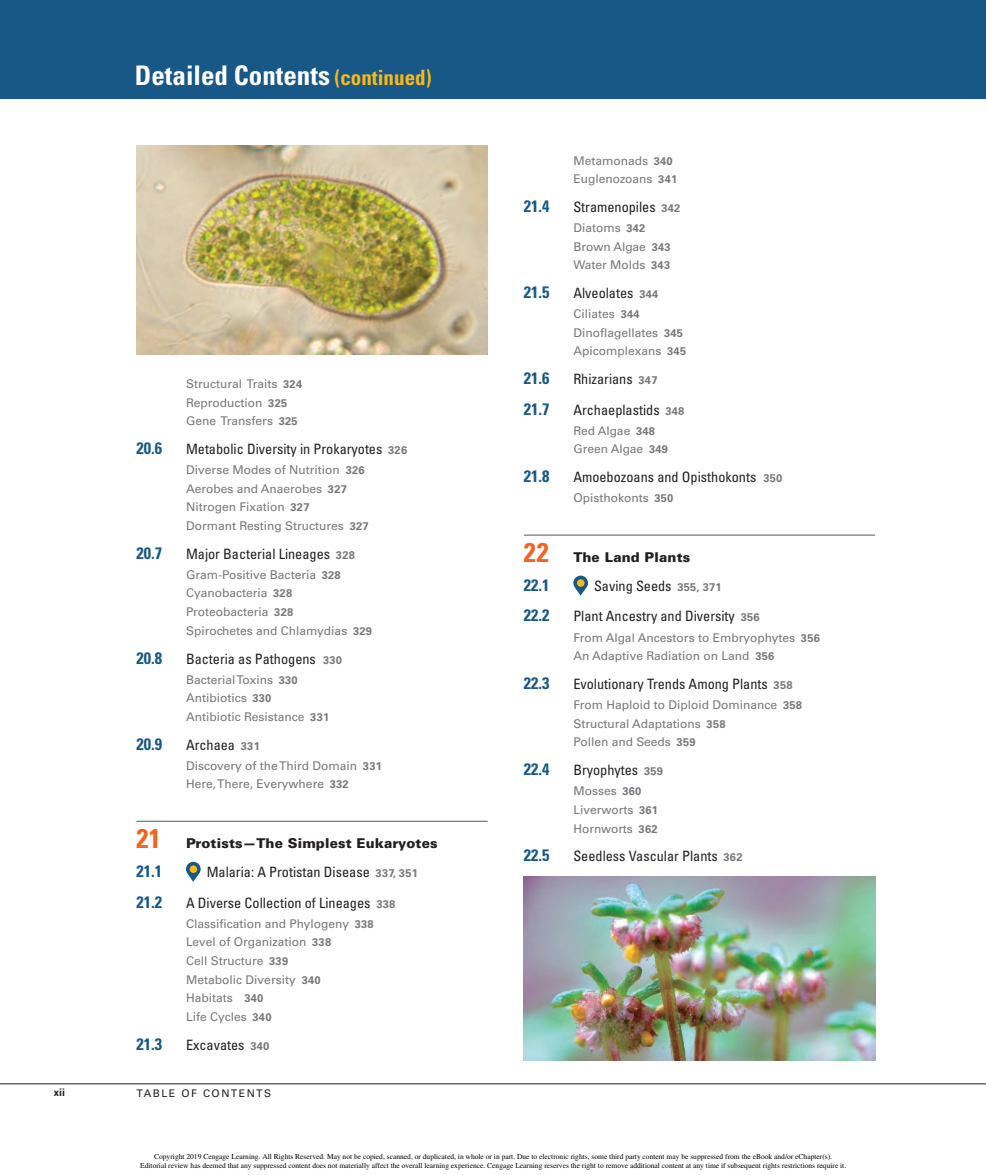
<style>
.page{position:relative;width:986px;height:1175px;background:#fff}
.page>*{position:absolute;margin:0;border:0;box-sizing:border-box;transform-origin:0 0}
.t1{font:700 condensed 27px "Univers LT Std";color:#fff}
.t2{font:700 condensed 16.5px "Univers LT Std";color:#175887}
.t3{font:condensed 14.25px "Univers LT Std";color:#231f20}
.t4{font:900 13.5px "Univers LT Std";letter-spacing:.01em;color:#231f20}
.t5{font:12px/18.6px "Univers LT Std";color:#76787b}
.t6{font:10.5px "Univers LT Std";letter-spacing:.15em;color:#231f20}
.t7{font:700 condensed 10.5px "Univers LT Std";color:#231f20}
.t8{font:7.5px/9.6px "Times";color:#000;text-align:center}
.s1{font-size:21px;color:#fcb814}
.s2{font-weight:700;font-size:11.1px}
.s3{font-weight:700;font-stretch:normal;font-size:11.1px;color:#76787b}
.s4{font-weight:700;font-stretch:condensed;font-size:27px;color:#f36421}
</style>
<div class="page">
<div style="left:0;top:0;width:985px;height:99px;background:#175887"></div>
<hr style="left:136px;top:820px;width:351px;height:1px;background:#57585a">
<svg style="left:186px;top:861px;width:14px;height:20px"></svg>
<div style="left:189px;top:865px;width:8px;height:7px;background:#fcb814;border-radius:50%"></div>
<hr style="left:523px;top:534px;width:351px;height:1px;background:#57585a">
<svg style="left:573px;top:575px;width:14px;height:20px"></svg>
<div style="left:576px;top:579px;width:8px;height:7px;background:#fcb814;border-radius:50%"></div>
<hr style="left:0;top:1083px;width:985px;height:1px;background:#231f20">
<img style="left:136px;top:145px;width:351px;height:210px">
<img style="left:523px;top:876px;width:351px;height:184px">
<p class="t7" style="left:54px;top:1085px;width:13px">xii</p>
<h1 class="t1" style="left:135px;top:58px;width:298px">Detailed Contents <span class="s1">(continued)</span></h1>
<p class="t5" style="left:186px;top:374px;width:118px">Structural Traits <span class="s2">324<br></span>Reproduction <span class="s2">325<br></span>Gene Transfers <span class="s2">325</span></p>
<h2 class="t2" style="left:136px;top:438px;width:27px">20.6</h2>
<p class="t3" style="left:186px;top:440px;width:222px">Metabolic Diversity in Prokaryotes <span class="s3">326</span></p>
<p class="t5" style="left:186px;top:460px;width:184px">Diverse Modes of Nutrition <span class="s2">326<br></span>Aerobes and Anaerobes <span class="s2">327<br></span>Nitrogen Fixation <span class="s2">327<br></span>Dormant Resting Structures <span class="s2">327</span></p>
<h2 class="t2" style="left:136px;top:542px;width:27px">20.7</h2>
<p class="t3" style="left:186px;top:544px;width:170px">Major Bacterial Lineages <span class="s3">328</span></p>
<p class="t5" style="left:186px;top:565px;width:187px">Gram-Positive Bacteria <span class="s2">328<br></span>Cyanobacteria <span class="s2">328<br></span>Proteobacteria <span class="s2">328<br></span>Spirochetes and Chlamydias <span class="s2">329</span></p>
<h2 class="t2" style="left:136px;top:647px;width:27px">20.8</h2>
<p class="t3" style="left:186px;top:649px;width:157px">Bacteria as Pathogens <span class="s3">330</span></p>
<p class="t5" style="left:186px;top:670px;width:145px">Bacterial Toxins <span class="s2">330<br></span>Antibiotics <span class="s2">330<br></span>Antibiotic Resistance <span class="s2">331</span></p>
<h2 class="t2" style="left:136px;top:733px;width:27px">20.9</h2>
<p class="t3" style="left:186px;top:735px;width:75px">Archaea <span class="s3">331</span></p>
<p class="t5" style="left:186px;top:756px;width:197px">Discovery of the Third Domain <span class="s2">331<br></span>Here, There, Everywhere <span class="s2">332</span></p>
<p class="t4" style="left:136px;top:834px;width:302px"><span class="s4">21</span> Protists—The Simplest Eukaryotes</p>
<h2 class="t2" style="left:136px;top:861px;width:27px">21.1</h2>
<p class="t3" style="left:206px;top:863px;width:213px">Malaria: A Protistan Disease <span class="s3">337, 351</span></p>
<h2 class="t2" style="left:136px;top:891px;width:27px">21.2</h2>
<p class="t3" style="left:186px;top:893px;width:211px">A Diverse Collection of Lineages <span class="s3">338</span></p>
<p class="t5" style="left:186px;top:914px;width:189px">Classification and Phylogeny <span class="s2">338<br></span>Level of Organization <span class="s2">338<br></span>Cell Structure <span class="s2">339<br></span>Metabolic Diversity <span class="s2">340<br></span>Habitats <span class="s2">340<br></span>Life Cycles <span class="s2">340</span></p>
<h2 class="t2" style="left:136px;top:1033px;width:27px">21.3</h2>
<p class="t3" style="left:186px;top:1035px;width:85px">Excavates <span class="s3">340</span></p>
<p class="t6" style="left:136px;top:1086px;width:136px">TABLE OF CONTENTS</p>
<p class="t5" style="left:573px;top:151px;width:105px">Metamonads <span class="s2">340<br></span>Euglenozoans <span class="s2">341</span></p>
<h2 class="t2" style="left:523px;top:196px;width:27px">21.4</h2>
<p class="t3" style="left:573px;top:198px;width:109px">Stramenopiles <span class="s3">342</span></p>
<p class="t5" style="left:573px;top:218px;width:99px">Diatoms <span class="s2">342<br></span>Brown Algae <span class="s2">343<br></span>Water Molds <span class="s2">343</span></p>
<h2 class="t2" style="left:523px;top:282px;width:27px">21.5</h2>
<p class="t3" style="left:573px;top:284px;width:86px">Alveolates <span class="s3">344</span></p>
<p class="t5" style="left:573px;top:304px;width:114px">Ciliates <span class="s2">344<br></span>Dinoflagellates <span class="s2">345<br></span>Apicomplexans <span class="s2">345</span></p>
<h2 class="t2" style="left:523px;top:368px;width:27px">21.6</h2>
<p class="t3" style="left:573px;top:370px;width:86px">Rhizarians <span class="s3">347</span></p>
<h2 class="t2" style="left:523px;top:398px;width:27px">21.7</h2>
<p class="t3" style="left:573px;top:400px;width:112px">Archaeplastids <span class="s3">348</span></p>
<p class="t5" style="left:573px;top:421px;width:96px">Red Algae <span class="s2">348<br></span>Green Algae <span class="s2">349</span></p>
<h2 class="t2" style="left:523px;top:466px;width:27px">21.8</h2>
<p class="t3" style="left:573px;top:468px;width:210px">Amoebozoans and Opisthokonts <span class="s3">350</span></p>
<p class="t5" style="left:573px;top:488px;width:102px">Opisthokonts <span class="s2">350</span></p>
<p class="t4" style="left:523px;top:549px;width:168px"><span class="s4">22</span> The Land Plants</p>
<h2 class="t2" style="left:523px;top:575px;width:27px">22.1</h2>
<p class="t3" style="left:593px;top:577px;width:129px">Saving Seeds <span class="s3">355, 371</span></p>
<h2 class="t2" style="left:523px;top:605px;width:27px">22.2</h2>
<p class="t3" style="left:573px;top:607px;width:188px">Plant Ancestry and Diversity <span class="s3">356</span></p>
<p class="t5" style="left:573px;top:628px;width:248px">From Algal Ancestors to Embryophytes <span class="s2">356<br></span>An Adaptive Radiation on Land <span class="s2">356</span></p>
<h2 class="t2" style="left:523px;top:672px;width:27px">22.3</h2>
<p class="t3" style="left:573px;top:674px;width:221px">Evolutionary Trends Among Plants <span class="s3">358</span></p>
<p class="t5" style="left:573px;top:695px;width:230px">From Haploid to Diploid Dominance <span class="s2">358<br></span>Structural Adaptations <span class="s2">358<br></span>Pollen and Seeds <span class="s2">359</span></p>
<h2 class="t2" style="left:523px;top:759px;width:27px">22.4</h2>
<p class="t3" style="left:573px;top:760px;width:91px">Bryophytes <span class="s3">359</span></p>
<p class="t5" style="left:573px;top:781px;width:86px">Mosses <span class="s2">360<br></span>Liverworts <span class="s2">361<br></span>Hornworts <span class="s2">362</span></p>
<h2 class="t2" style="left:523px;top:845px;width:27px">22.5</h2>
<p class="t3" style="left:573px;top:847px;width:171px">Seedless Vascular Plants <span class="s3">362</span></p>
<p class="t8" style="left:140px;top:1150px;width:707px">Copyright 2019 Cengage Learning. All Rights Reserved. May not be copied, scanned, or duplicated, in whole or in part. Due to electronic rights, some third party content may be suppressed from the eBook and/or eChapter(s).<br>Editorial review has deemed that any suppressed content does not materially affect the overall learning experience. Cengage Learning reserves the right to remove additional content at any time if subsequent rights restrictions require it.</p>
</div>
